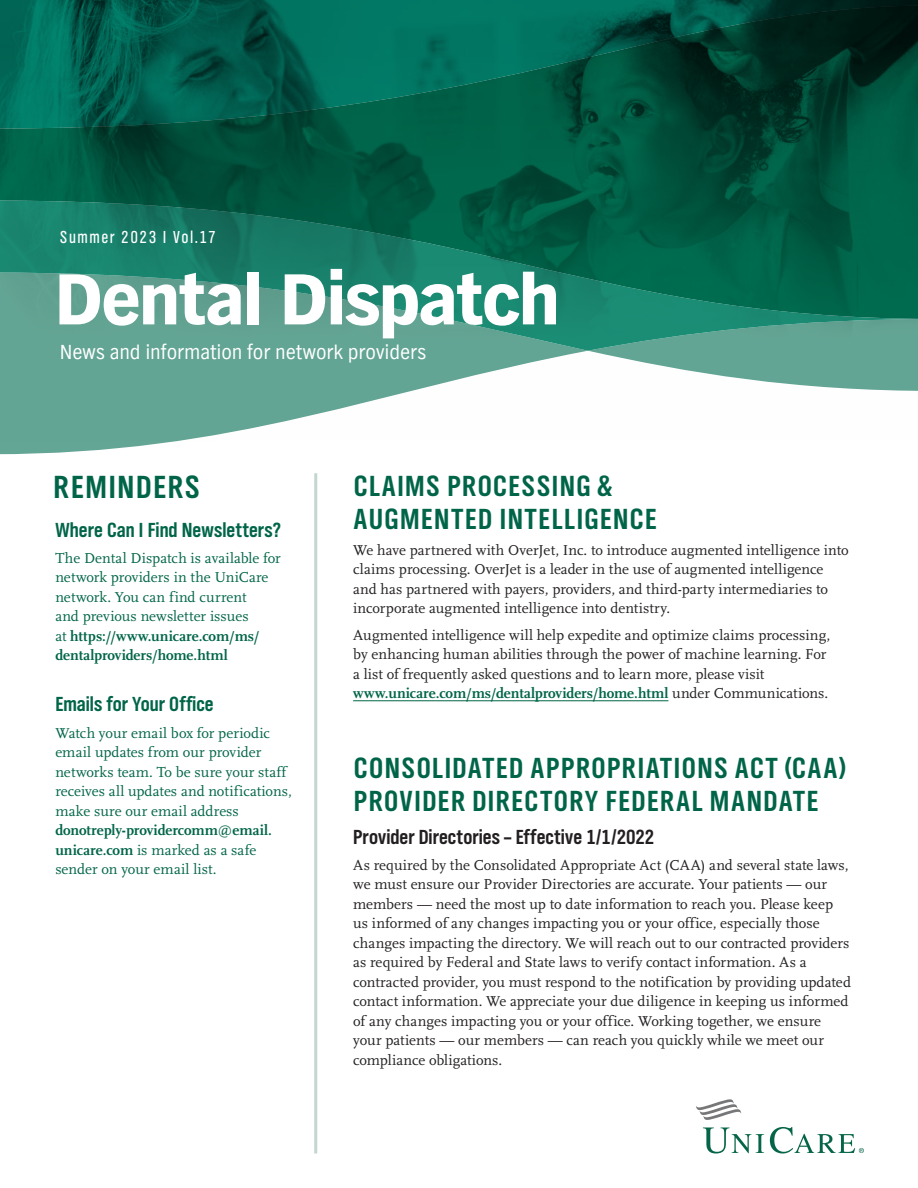
<style>
.page{position:relative;width:918px;height:1188px;background:#fff}
.page>*{position:absolute;margin:0;border:0;box-sizing:border-box;transform-origin:0 0}
.t1{font:900 75px "TV Nord EF";letter-spacing:-.025em;color:#fff}
.t2{font:33px "TV Nord EF Bold Con";letter-spacing:.055em;color:#006548}
.t3{font:30px/33px "TV Nord EF Bold Con";letter-spacing:.055em;color:#006548}
.t4{font:21px "TV Nord EF Bold Con";color:#006548}
.t5{font:21px "TV Nord EF Bold Con";color:#231f20}
.t6{font:21px "TV Nord EF";letter-spacing:-.005em;color:#fff;scale:.96 1}
.t7{font:18px "TV Nord EF Regular Con";letter-spacing:.09em;color:#fff;scale:.96 1}
.t8{font:15px/19.5px "Scala";letter-spacing:.005em;color:#231f20}
.t9{font:15px/19.5px "Scala";letter-spacing:.005em;color:#006548}
.s1{font-weight:700}
.s2{font-weight:700;color:#006548}
</style>
<div class="page">
<hr style="left:353px;top:701px;width:315px;height:1px;background:#006548">
<svg style="left:0;top:351px;width:586px;height:103px;fill:#63a594"></svg>
<svg style="left:589px;top:351px;width:329px;height:40px"></svg>
<svg style="left:0;top:319px;width:918px;height:32px;background:#549f8d"></svg>
<svg style="left:0;top:0;width:918px;height:5px;background:#005b4c"></svg>
<svg style="left:0;top:5px;width:918px;height:314px;background:#09624e"></svg>
<hr style="left:314px;top:473px;width:3px;height:681px;background:#c2d7ce">
<svg style="left:703px;top:1128px;width:61px;height:25px"></svg>
<svg style="left:696px;top:1099px;width:45px;height:21px"></svg>
<svg style="left:770px;top:1127px;width:94px;height:26px"></svg>
<p class="t7" style="left:60px;top:227px;width:164px">Summer 2023 I Vol.17</p>
<h1 class="t1" style="left:55px;top:256px;width:506px">Dental Dispatch</h1>
<p class="t6" style="left:60px;top:340px;width:383px">News and information for network providers</p>
<h2 class="t2" style="left:54px;top:468px;width:148px">REMINDERS</h2>
<h3 class="t4" style="left:55px;top:517px;width:227px">Where Can I Find Newsletters?</h3>
<p class="t9" style="left:55px;top:548px;width:227px">The Dental Dispatch is available for network providers in the UniCare network. You can find current<br>and previous newsletter issues<br>at <span class="s1">https://www.unicare.com/ms/ dentalproviders/home.html</span></p>
<h3 class="t4" style="left:55px;top:692px;width:160px">Emails for Your Office</h3>
<p class="t9" style="left:55px;top:723px;width:238px">Watch your email box for periodic email updates from our provider networks team. To be sure your staff receives all updates and notifications, make sure our email address <span class="s1">donotreply-providercomm@email. unicare.com</span> is marked as a safe sender on your email list.</p>
<h2 class="t3" style="left:354px;top:470px;width:304px">CLAIMS PROCESSING &amp;<br>AUGMENTED INTELLIGENCE</h2>
<p class="t8" style="left:353px;top:541px;width:497px">We have partnered with OverJet, Inc. to introduce augmented intelligence into claims processing. OverJet is a leader in the use of augmented intelligence and has partnered with payers, providers, and third-party intermediaries to incorporate augmented intelligence into dentistry.</p>
<p class="t8" style="left:353px;top:625px;width:479px">Augmented intelligence will help expedite and optimize claims processing, by enhancing human abilities through the power of machine learning. For a list of frequently asked questions and to learn more, please visit <span class="s2">www.unicare.com/ms/dentalproviders/home.html</span> under Communications.</p>
<h2 class="t3" style="left:354px;top:752px;width:494px">CONSOLIDATED APPROPRIATIONS ACT (CAA)<br>PROVIDER DIRECTORY FEDERAL MANDATE</h2>
<h3 class="t5" style="left:353px;top:824px;width:303px">Provider Directories – Effective 1/1/2022</h3>
<p class="t8" style="left:353px;top:856px;width:499px">As required by the Consolidated Appropriate Act (CAA) and several state laws, we must ensure our Provider Directories are accurate. Your patients — our members — need the most up to date information to reach you. Please keep us informed of any changes impacting you or your office, especially those changes impacting the directory. We will reach out to our contracted providers as required by Federal and State laws to verify contact information. As a contracted provider, you must respond to the notification by providing updated contact information. We appreciate your due diligence in keeping us informed of any changes impacting you or your office. Working together, we ensure your patients — our members — can reach you quickly while we meet our compliance obligations.</p>
</div>
